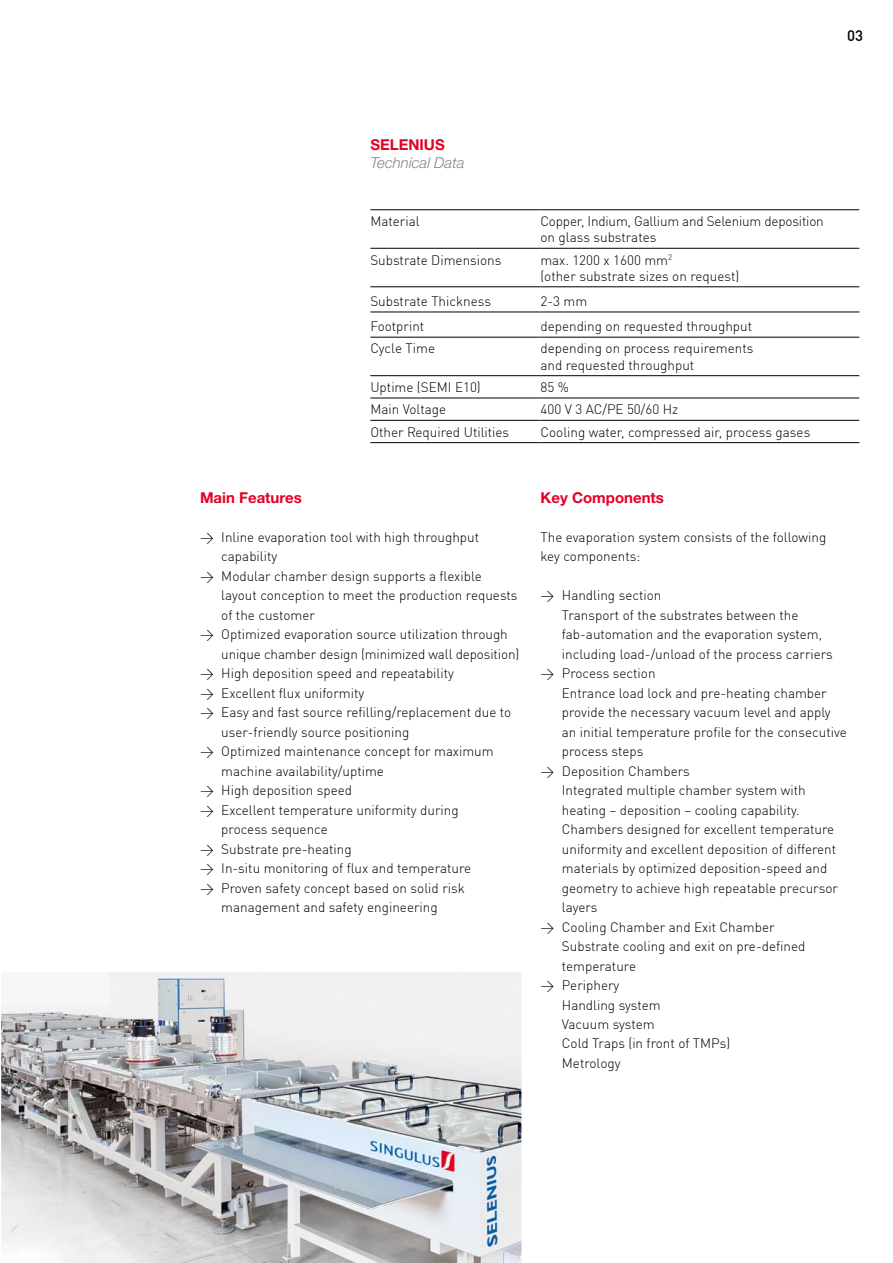
<style>
.page{position:relative;width:893px;height:1263px;background:#fff}
.page>*{position:absolute;margin:0;border:0;box-sizing:border-box;transform-origin:0 0}
.t1{font:700 15px "Helvetica Neue LT";color:#e40026}
.t2{font:italic 300 15px "Helvetica Neue LT";color:#878786}
.t3{font:500 15px "DIN Offc";color:#000}
.t4{font:300 13.5px/19.5px "DIN Offc";color:#000}
</style>
<div class="page">
<hr style="left:370px;top:209px;width:170px;height:1px;background:#000">
<hr style="left:540px;top:209px;width:319px;height:1px;background:#000">
<hr style="left:370px;top:248px;width:170px;height:1px;background:#000">
<hr style="left:540px;top:248px;width:319px;height:1px;background:#000">
<hr style="left:370px;top:287px;width:170px;height:1px;background:#000">
<hr style="left:540px;top:287px;width:319px;height:1px;background:#000">
<hr style="left:370px;top:312px;width:170px;height:1px;background:#000">
<hr style="left:540px;top:312px;width:319px;height:1px;background:#000">
<hr style="left:370px;top:337px;width:170px;height:1px;background:#000">
<hr style="left:540px;top:337px;width:319px;height:1px;background:#000">
<hr style="left:370px;top:375px;width:170px;height:1px;background:#000">
<hr style="left:540px;top:375px;width:319px;height:1px;background:#000">
<hr style="left:370px;top:398px;width:170px;height:1px;background:#000">
<hr style="left:540px;top:398px;width:319px;height:1px;background:#000">
<hr style="left:370px;top:420px;width:170px;height:1px;background:#000">
<hr style="left:540px;top:420px;width:319px;height:1px;background:#000">
<hr style="left:370px;top:442px;width:170px;height:1px;background:#000">
<hr style="left:540px;top:442px;width:319px;height:1px;background:#000">
<svg style="left:1px;top:972px;width:521px;height:291px"></svg>
<p class="t3" style="left:847px;top:26px;width:17px">03</p>
<p class="t1" style="left:370px;top:135px;width:76px">SELENIUS</p>
<p class="t2" style="left:370px;top:153px;width:96px">Technical Data</p>
<p class="t4" style="left:370px;top:211px;width:51px">Material</p>
<p class="t4" style="left:540px;top:213px;width:285px;line-height:16.2px">Copper, Indium, Gallium and Selenium deposition on glass substrates</p>
<p class="t4" style="left:370px;top:250px;width:133px">Substrate Dimensions</p>
<p class="t4" style="left:540px;top:251px;width:200px;line-height:16.2px">max. 1200 x 1600 mm<sup>2<br></sup>(other substrate sizes on request)</p>
<p class="t4" style="left:370px;top:291px;width:122px">Substrate Thickness</p>
<p class="t4" style="left:540px;top:291px;width:48px">2-3 mm</p>
<p class="t4" style="left:370px;top:316px;width:56px">Footprint</p>
<p class="t4" style="left:540px;top:316px;width:213px">depending on requested throughput</p>
<p class="t4" style="left:370px;top:339px;width:66px">Cycle Time</p>
<p class="t4" style="left:540px;top:340px;width:214px;line-height:16.2px">depending on process requirements and requested throughput</p>
<p class="t4" style="left:370px;top:377px;width:112px">Uptime (SEMI E10)</p>
<p class="t4" style="left:540px;top:377px;width:30px">85 %</p>
<p class="t4" style="left:370px;top:400px;width:77px">Main Voltage</p>
<p class="t4" style="left:540px;top:400px;width:139px">400 V 3 AC/PE 50/60 Hz</p>
<p class="t4" style="left:370px;top:422px;width:140px">Other Required Utilities</p>
<p class="t4" style="left:540px;top:422px;width:271px">Cooling water, compressed air, process gases</p>
<p class="t1" style="left:200px;top:488px;width:103px">Main Features</p>
<p class="t4" style="left:221px;top:527px;width:259px;text-indent:-21px">→ Inline evaporation tool with high throughput capability</p>
<p class="t4" style="left:221px;top:566px;width:298px;text-indent:-21px">→ Modular chamber design supports a flexible layout conception to meet the production requests of the customer</p>
<p class="t4" style="left:221px;top:624px;width:299px;text-indent:-21px">→ Optimized evaporation source utilization through unique chamber design (minimized wall deposition)</p>
<p class="t4" style="left:200px;top:663px;width:255px">→ High deposition speed and repeatability</p>
<p class="t4" style="left:200px;top:683px;width:166px">→ Excellent flux uniformity</p>
<p class="t4" style="left:221px;top:702px;width:292px;text-indent:-21px">→ Easy and fast source refilling/replacement due to user-friendly source positioning</p>
<p class="t4" style="left:221px;top:741px;width:274px;text-indent:-21px">→ Optimized maintenance concept for maximum machine availability/uptime</p>
<p class="t4" style="left:200px;top:780px;width:154px">→ High deposition speed</p>
<p class="t4" style="left:221px;top:800px;width:239px;text-indent:-21px">→ Excellent temperature uniformity during process sequence</p>
<p class="t4" style="left:200px;top:839px;width:153px">→ Substrate pre-heating</p>
<p class="t4" style="left:200px;top:858px;width:273px">→ In-situ monitoring of flux and temperature</p>
<p class="t4" style="left:200px;top:878px;width:266px;text-align:center">→ Proven safety concept based on solid risk management and safety engineering</p>
<p class="t1" style="left:541px;top:488px;width:125px">Key Components</p>
<p class="t4" style="left:541px;top:527px;width:287px">The evaporation system consists of the following key components:</p>
<p class="t4" style="left:562px;top:585px;width:273px;text-indent:-21px">→ Handling section<br>Transport of the substrates between the fab-automation and the evaporation system, including load-/unload of the process carriers</p>
<p class="t4" style="left:562px;top:663px;width:286px;text-indent:-21px">→ Process section<br>Entrance load lock and pre-heating chamber provide the necessary vacuum level and apply an initial temperature profile for the consecutive process steps</p>
<p class="t4" style="left:562px;top:761px;width:278px;text-indent:-21px">→ Deposition Chambers<br>Integrated multiple chamber system with heating – deposition – cooling capability.<br>Chambers designed for excellent temperature uniformity and excellent deposition of different materials by optimized deposition-speed and geometry to achieve high repeatable precursor layers</p>
<p class="t4" style="left:562px;top:917px;width:245px;text-indent:-21px">→ Cooling Chamber and Exit Chamber<br>Substrate cooling and exit on pre-defined temperature</p>
<p class="t4" style="left:562px;top:975px;width:170px;text-indent:-21px">→ Periphery<br>Handling system<br>Vacuum system<br>Cold Traps (in front of TMPs)<br>Metrology</p>
</div>
